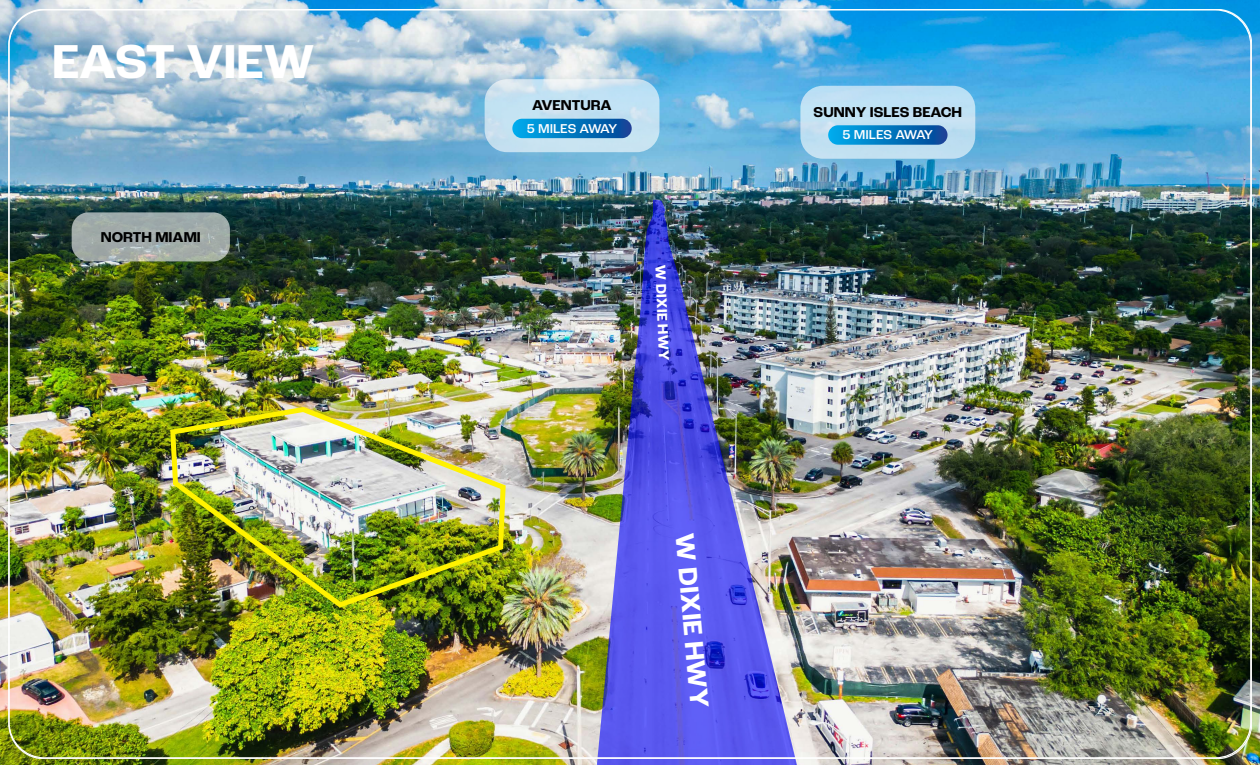
<style>
.page{position:relative;width:1260px;height:765px;background:#fff}
.page>*{position:absolute;margin:0;border:0;box-sizing:border-box;transform-origin:0 0}
.t1{font:700 50px "Roc Grotesk";color:#fff}
.t2{font:700 27.5px "Roc Grotesk";color:#fff}
.t3{font:700 15px "Roc Grotesk";color:#000}
.t4{font:700 15px "Roc Grotesk";color:#fff}
.t5{font:500 13.5px "Roc Grotesk";color:#fff}
</style>
<div class="page">
<img style="left:0;top:0;width:1260px;height:765px">
<img style="left:8px;top:9px;width:1243px;height:750px">
<div style="left:800px;top:86px;width:175px;height:73px;background:#c0e1f3;border-radius:22px"></div>
<svg style="left:485px;top:79px;width:174px;height:73px;background:#c6e2f1"></svg>
<svg style="left:828px;top:125px;width:120px;height:20px;background:#087bc1"></svg>
<div style="left:512px;top:119px;width:120px;height:19px;background:linear-gradient(to right,#00abeb,#0c4797);border-radius:10px"></div>
<svg style="left:72px;top:212px;width:158px;height:49px;background:#a0aba8"></svg>
<img style="left:168px;top:404px;width:340px;height:206px">
<h1 class="t1" style="left:52px;top:31px;width:264px">EAST VIEW</h1>
<p class="t3" style="left:101px;top:228px;width:102px">NORTH MIAMI</p>
<p class="t3" style="left:532px;top:96px;width:81px">AVENTURA</p>
<p class="t5" style="left:527px;top:120px;width:92px">5 MILES AWAY</p>
<p class="t4" style="left:670px;top:265px;width:97px;rotate:88deg">W DIXIE HWY</p>
<h2 class="t2" style="left:702px;top:532px;width:176px;rotate:85deg">W DIXIE HWY</h2>
<p class="t3" style="left:814px;top:102px;width:150px">SUNNY ISLES BEACH</p>
<p class="t5" style="left:843px;top:126px;width:92px">5 MILES AWAY</p>
</div>
